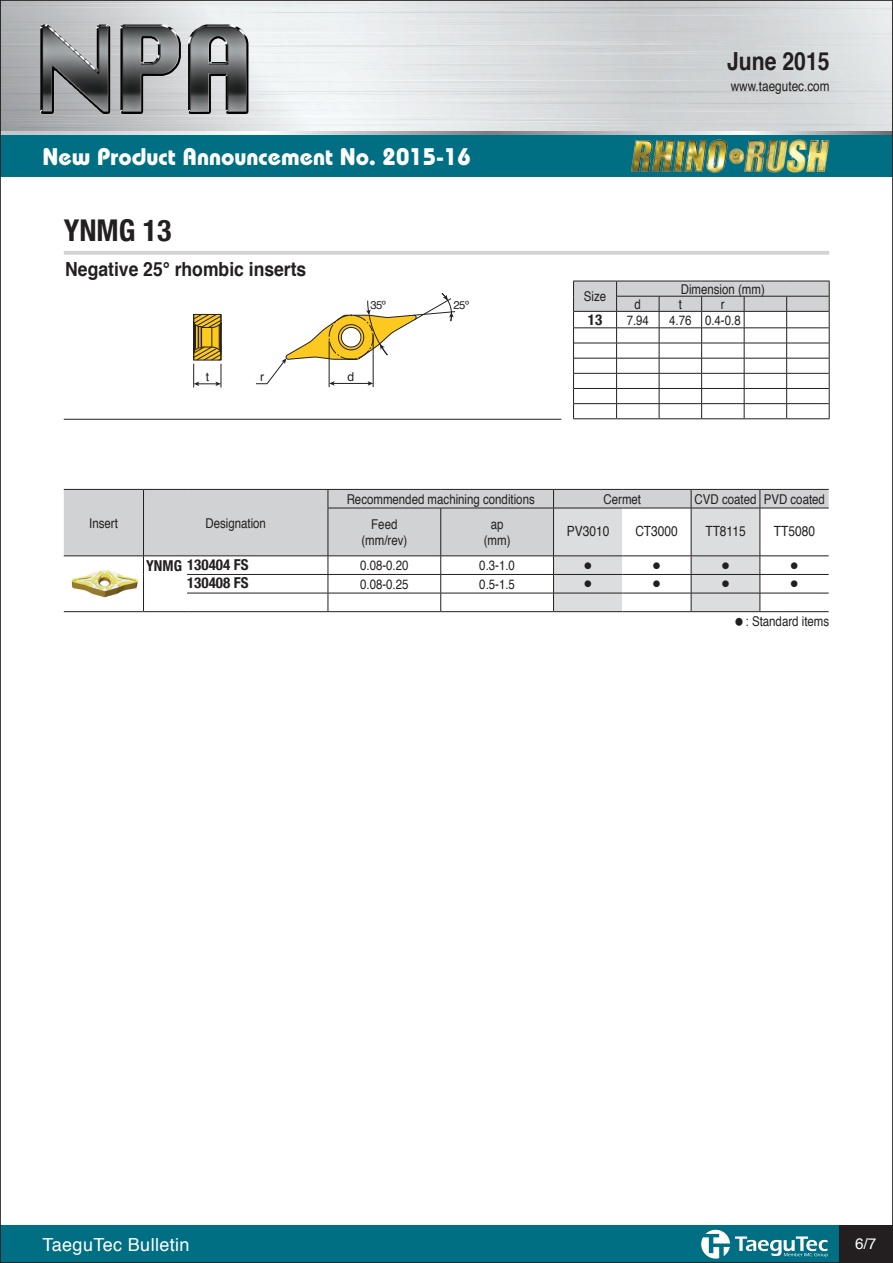
<style>
.page{position:relative;width:893px;height:1263px;background:#fff}
.page>*{position:absolute;margin:0;border:0;box-sizing:border-box;transform-origin:0 0}
.t1{font:700 condensed 30px "Helvetica Neue";color:#231f20}
.t2{font:700 24.9px "Helvetica";color:#231f20;scale:.85 1}
.t3{font:700 24px "Bauhaus";color:#fff}
.t4{font:22.5px "Wingdings";color:#231f20}
.t5{font:700 19.5px "Helvetica";color:#231f20;scale:.9 1}
.t6{font:18px "Helvetica";letter-spacing:.02em;color:#fff}
.t7{font:15.3px "Helvetica";color:#fff}
.t8{font:700 condensed 15px "Helvetica Neue";color:#231f20}
.t9{font:14.1px "Helvetica";color:#231f20;scale:.85 1}
.t10{font:13.8px "Helvetica";color:#231f20;scale:.85 1}
.정규{font:13.5px "Helvetica";color:#231f20;scale:.85 1}
.Bible_En_02{font:13.5px "Helvetica";color:#231f20;scale:.85 1}
.t11{font:12.15px "Helvetica";color:#231f20}
.t12{font:11.25px "Helvetica";letter-spacing:-.05em;color:#231f20}
</style>
<div class="page">
<div style="left:832px;top:1225px;width:61px;height:38px;background:#231f20"></div>
<div style="left:0;top:1225px;width:839px;height:38px;background:#006e83"></div>
<svg style="left:2px;top:132px;width:889px;height:3px"></svg>
<div style="left:0;top:135px;width:893px;height:42px;background:#006e83"></div>
<img style="left:22px;top:13px;width:267px;height:112px">
<svg style="left:701px;top:1230px;width:127px;height:28px"></svg>
<img style="left:631px;top:139px;width:199px;height:34px">
<div style="left:64px;top:490px;width:765px;height:66px;background:#d1d2d4"></div>
<svg style="left:144px;top:508px;width:685px;height:103px"></svg>
<svg style="left:143px;top:490px;width:1px;height:18px"></svg>
<hr style="left:143px;top:508px;width:1px;height:48px;background:#231f20">
<svg style="left:328px;top:490px;width:1px;height:18px"></svg>
<hr style="left:328px;top:508px;width:113px;height:1px;background:#231f20">
<hr style="left:328px;top:508px;width:1px;height:48px;background:#231f20">
<hr style="left:441px;top:508px;width:113px;height:1px;background:#231f20">
<hr style="left:440px;top:508px;width:1px;height:48px;background:#231f20">
<hr style="left:760px;top:508px;width:69px;height:1px;background:#231f20">
<hr style="left:64px;top:556px;width:80px;height:1px;background:#231f20">
<hr style="left:144px;top:556px;width:43px;height:1px;background:#231f20">
<hr style="left:187px;top:556px;width:141px;height:1px;background:#231f20">
<hr style="left:328px;top:556px;width:113px;height:1px;background:#231f20">
<hr style="left:441px;top:556px;width:113px;height:1px;background:#231f20">
<hr style="left:760px;top:556px;width:69px;height:1px;background:#231f20">
<hr style="left:187px;top:574px;width:141px;height:1px;background:#231f20">
<hr style="left:328px;top:574px;width:113px;height:1px;background:#231f20">
<hr style="left:441px;top:574px;width:113px;height:1px;background:#231f20">
<hr style="left:760px;top:574px;width:69px;height:1px;background:#231f20">
<svg style="left:143px;top:556px;width:1px;height:55px"></svg>
<hr style="left:187px;top:593px;width:141px;height:1px;background:#231f20">
<hr style="left:328px;top:593px;width:113px;height:1px;background:#231f20">
<svg style="left:328px;top:556px;width:1px;height:55px"></svg>
<hr style="left:441px;top:593px;width:113px;height:1px;background:#231f20">
<svg style="left:440px;top:556px;width:1px;height:55px"></svg>
<hr style="left:760px;top:593px;width:69px;height:1px;background:#231f20">
<svg style="left:553px;top:490px;width:208px;height:121px"></svg>
<hr style="left:64px;top:489px;width:80px;height:1px;background:#231f20">
<hr style="left:144px;top:489px;width:43px;height:1px;background:#231f20">
<hr style="left:187px;top:489px;width:141px;height:1px;background:#231f20">
<hr style="left:328px;top:489px;width:113px;height:1px;background:#231f20">
<hr style="left:441px;top:489px;width:113px;height:1px;background:#231f20">
<hr style="left:554px;top:489px;width:68px;height:1px;background:#231f20">
<hr style="left:622px;top:489px;width:69px;height:1px;background:#231f20">
<hr style="left:691px;top:489px;width:69px;height:1px;background:#231f20">
<hr style="left:760px;top:489px;width:69px;height:1px;background:#231f20">
<hr style="left:64px;top:611px;width:80px;height:1px;background:#231f20">
<hr style="left:144px;top:611px;width:43px;height:1px;background:#231f20">
<hr style="left:187px;top:611px;width:141px;height:1px;background:#231f20">
<hr style="left:328px;top:611px;width:113px;height:1px;background:#231f20">
<hr style="left:441px;top:611px;width:113px;height:1px;background:#231f20">
<hr style="left:554px;top:611px;width:68px;height:1px;background:#231f20">
<hr style="left:622px;top:611px;width:69px;height:1px;background:#231f20">
<hr style="left:691px;top:611px;width:69px;height:1px;background:#231f20">
<hr style="left:760px;top:611px;width:69px;height:1px;background:#231f20">
<img style="left:71px;top:570px;width:67px;height:28px">
<svg style="left:573px;top:281px;width:257px;height:137px"></svg>
<hr style="left:573px;top:418px;width:44px;height:1px;background:#231f20">
<hr style="left:617px;top:418px;width:42px;height:1px;background:#231f20">
<hr style="left:659px;top:418px;width:43px;height:1px;background:#231f20">
<hr style="left:702px;top:418px;width:42px;height:1px;background:#231f20">
<hr style="left:744px;top:418px;width:43px;height:1px;background:#231f20">
<hr style="left:787px;top:418px;width:43px;height:1px;background:#231f20">
<hr style="left:64px;top:419px;width:497px;height:1px;background:#231f20">
<hr style="left:329px;top:341px;width:1px;height:46px;background:#231f20">
<hr style="left:373px;top:338px;width:1px;height:49px;background:#231f20">
<svg style="left:193px;top:314px;width:29px;height:73px"></svg>
<svg style="left:255px;top:293px;width:201px;height:93px"></svg>
<svg style="left:64px;top:251px;width:765px;height:4px;fill:#d1d2d4"></svg>
<h3 class="t3" style="left:43px;top:142px;width:430px">New Product Announcement No. 2015-16</h3>
<p class="t1" style="left:64px;top:213px;width:109px">YNMG 13</p>
<p class="t5" style="left:65px;top:253px;width:269px">Negative 25° rhombic inserts</p>
<p class="t12" style="left:371px;top:296px;width:17px">35º</p>
<p class="t12" style="left:454px;top:296px;width:17px">25º</p>
<p class="t11" style="left:206px;top:368px;width:5px">t</p>
<p class="t11" style="left:260px;top:368px;width:6px">r</p>
<p class="t11" style="left:347px;top:368px;width:8px">d</p>
<h2 class="t2" style="left:727px;top:41px;width:122px">June 2015</h2>
<p class="t10" style="left:731px;top:75px;width:118px">www.taegutec.com</p>
<p class="정규" style="left:584px;top:286px;width:28px">Size</p>
<p class="정규" style="left:681px;top:279px;width:100px">Dimension (mm)</p>
<p class="정규" style="left:635px;top:294px;width:9px">d</p>
<p class="정규" style="left:679px;top:294px;width:5px">t</p>
<p class="정규" style="left:721px;top:294px;width:6px">r</p>
<p class="t8" style="left:588px;top:311px;width:16px">13</p>
<p class="정규" style="left:627px;top:309px;width:28px">7.94</p>
<p class="정규" style="left:669px;top:309px;width:28px">4.76</p>
<p class="정규" style="left:705px;top:309px;width:44px">0.4-0.8</p>
<p class="정규" style="left:89px;top:513px;width:35px">Insert</p>
<p class="정규" style="left:205px;top:513px;width:73px">Designation</p>
<p class="정규" style="left:347px;top:489px;width:223px">Recommended machining conditions</p>
<p class="정규" style="left:603px;top:489px;width:46px">Cermet</p>
<p class="정규" style="left:695px;top:489px;width:74px">CVD coated</p>
<p class="정규" style="left:764px;top:489px;width:74px">PVD coated</p>
<p class="정규" style="left:371px;top:514px;width:32px">Feed</p>
<p class="정규" style="left:361px;top:530px;width:55px">(mm/rev)</p>
<p class="정규" style="left:491px;top:514px;width:17px">ap</p>
<p class="정규" style="left:484px;top:530px;width:33px">(mm)</p>
<p class="t9" style="left:567px;top:520px;width:52px">PV3010</p>
<p class="t9" style="left:635px;top:520px;width:52px">CT3000</p>
<p class="t9" style="left:705px;top:520px;width:49px">TT8115</p>
<p class="t9" style="left:774px;top:520px;width:50px">TT5080</p>
<p class="t8" style="left:146px;top:556px;width:104px">YNMG 130404 FS</p>
<p class="정규" style="left:360px;top:555px;width:59px">0.08-0.20</p>
<p class="정규" style="left:479px;top:555px;width:44px">0.3-1.0</p>
<p class="t4" style="left:583px;top:554px;width:12px">•</p>
<p class="t4" style="left:651px;top:554px;width:12px">•</p>
<p class="t4" style="left:720px;top:554px;width:12px">•</p>
<p class="t4" style="left:789px;top:554px;width:12px">•</p>
<p class="t8" style="left:187px;top:574px;width:63px">130408 FS</p>
<p class="정규" style="left:360px;top:574px;width:59px">0.08-0.25</p>
<p class="정규" style="left:479px;top:574px;width:44px">0.5-1.5</p>
<p class="t4" style="left:583px;top:572px;width:12px">•</p>
<p class="t4" style="left:651px;top:572px;width:12px">•</p>
<p class="t4" style="left:720px;top:572px;width:12px">•</p>
<p class="t4" style="left:789px;top:572px;width:12px">•</p>
<p class="Bible_En_02" style="left:746px;top:611px;width:100px">: Standard items</p>
<h3 class="t6" style="left:43px;top:1231px;width:149px">TaeguTec Bulletin</h3>
<p class="t7" style="left:855px;top:1232px;width:23px">6/7</p>
</div>
